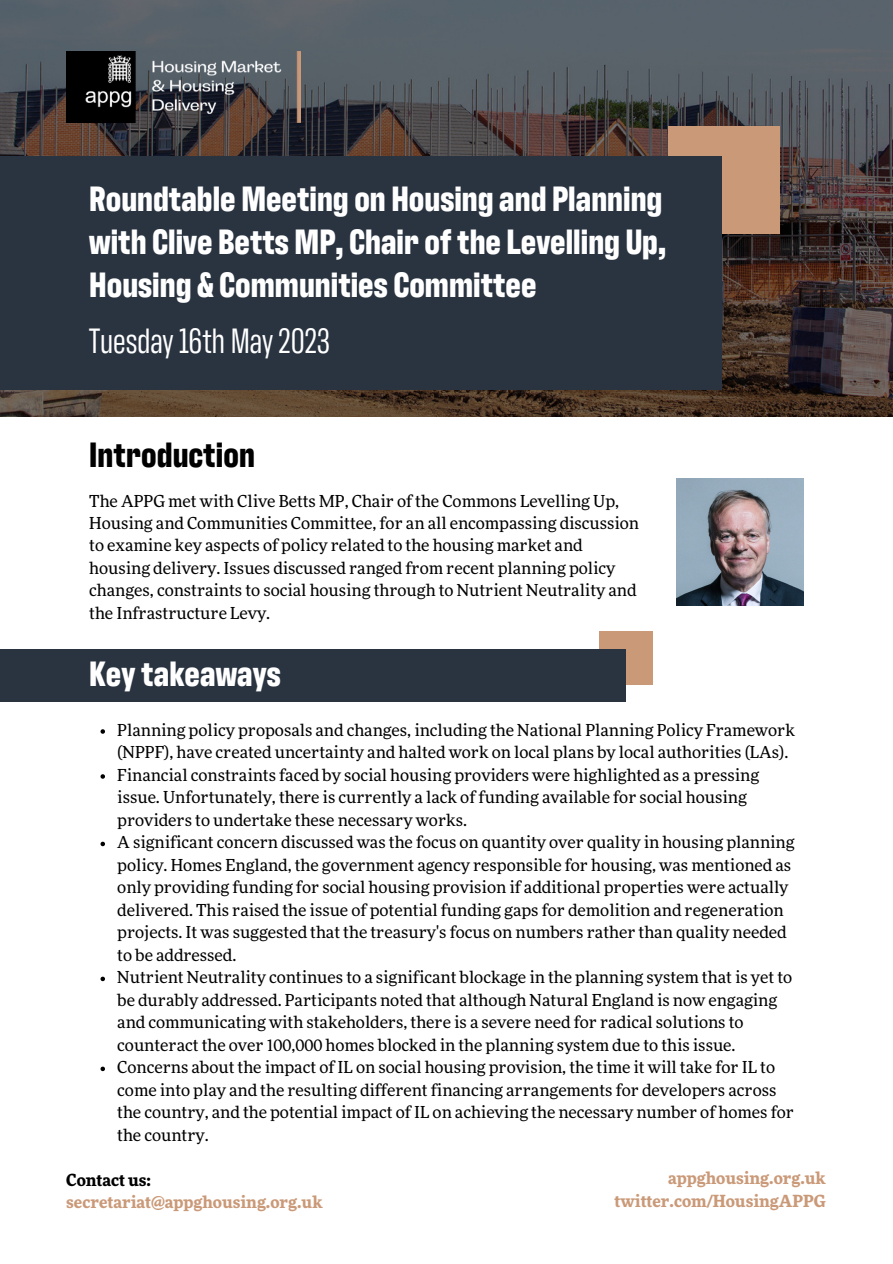
<style>
.page{position:relative;width:893px;height:1264px;background:#fff}
.page>*{position:absolute;margin:0;border:0;box-sizing:border-box;transform-origin:0 0}
.t1{font:700 36px/42.8px "Antarctican Headline";color:#fff;text-align:justify}
.t2{font:36px "Antarctican Headline";color:#fff}
.t3{font:700 36px "Antarctican Headline";color:#000}
.t4{font:16.5px/22.5px "More Pro";color:#000}
.t5{font:700 16.5px/22.5px "More Pro";color:#ca9978}
.s1{color:#000}
</style>
<div class="page">
<img style="left:0;top:0;width:892px;height:416px">
<img style="left:676px;top:478px;width:127px;height:127px">
<div style="left:668px;top:126px;width:112px;height:107px;background:#ca9978"></div>
<div style="left:0;top:157px;width:721px;height:232px;background:#2a3441"></div>
<div style="left:599px;top:631px;width:53px;height:54px;background:#ca9978"></div>
<div style="left:0;top:649px;width:625px;height:52px;background:#2a3441"></div>
<svg style="left:100px;top:729px;width:5px;height:4px"></svg>
<svg style="left:100px;top:774px;width:5px;height:4px"></svg>
<svg style="left:100px;top:841px;width:5px;height:5px"></svg>
<svg style="left:100px;top:976px;width:5px;height:5px"></svg>
<svg style="left:100px;top:1066px;width:5px;height:5px"></svg>
<img style="left:66px;top:51px;width:234px;height:72px">
<p class="t1" style="left:89px;top:179px;width:578px">RoundtableMeeting on Housing and Planning with Clive BettsMP, Chair of the Levelling Up, Housing &amp; Communities Committee</p>
<p class="t2" style="left:89px;top:324px;width:242px">Tuesday 16th May 2023</p>
<p class="t3" style="left:89px;top:438px;width:167px">Introduction</p>
<p class="t4" style="left:89px;top:490px;width:551px">The APPG met with Clive Betts MP, Chair of the Commons Levelling Up, Housing and Communities Committee, for an all encompassing discussion to examine key aspects of policy related to the housing market and housing delivery. Issues discussed ranged from recent planning policy changes, constraints to social housing through to Nutrient Neutrality and the Infrastructure Levy.</p>
<p class="t1" style="left:89px;top:653px;width:193px">Key takeaways</p>
<p class="t4" style="left:117px;top:720px;width:679px">Planning policy proposals and changes, including the National Planning Policy Framework (NPPF), have created uncertainty and halted work on local plans by local authorities (LAs).</p>
<p class="t4" style="left:117px;top:764px;width:643px">Financial constraints faced by social housing providers were highlighted as a pressing issue. Unfortunately, there is currently a lack of funding available for social housing providers to undertake these necessary works.</p>
<p class="t4" style="left:117px;top:832px;width:678px">A significant concern discussed was the focus on quantity over quality in housing planning policy. Homes England, the government agency responsible for housing, was mentioned as only providing funding for social housing provision if additional properties were actually delivered. This raised the issue of potential funding gaps for demolition and regeneration projects. It was suggested that the treasury's focus on numbers rather than quality needed to be addressed.</p>
<p class="t4" style="left:117px;top:967px;width:676px">Nutrient Neutrality continues to a significant blockage in the planning system that is yet to be durably addressed. Participants noted that although Natural England is now engaging and communicating with stakeholders, there is a severe need for radical solutions to counteract the over 100,000 homes blocked in the planning system due to this issue.</p>
<p class="t4" style="left:117px;top:1057px;width:678px">Concerns about the impact of IL on social housing provision, the time it will take for IL to come into play and the resulting different financing arrangements for developers across the country, and the potential impact of IL on achieving the necessary number of homes for the country.</p>
<p class="t5" style="left:614px;top:1168px;width:213px;text-align:right">appghousing.org.uk twitter.com/HousingAPPG</p>
<p class="t5" style="left:66px;top:1169px;width:258px"><span class="s1">Contact us: </span>secretariat@appghousing.org.uk</p>
</div>
